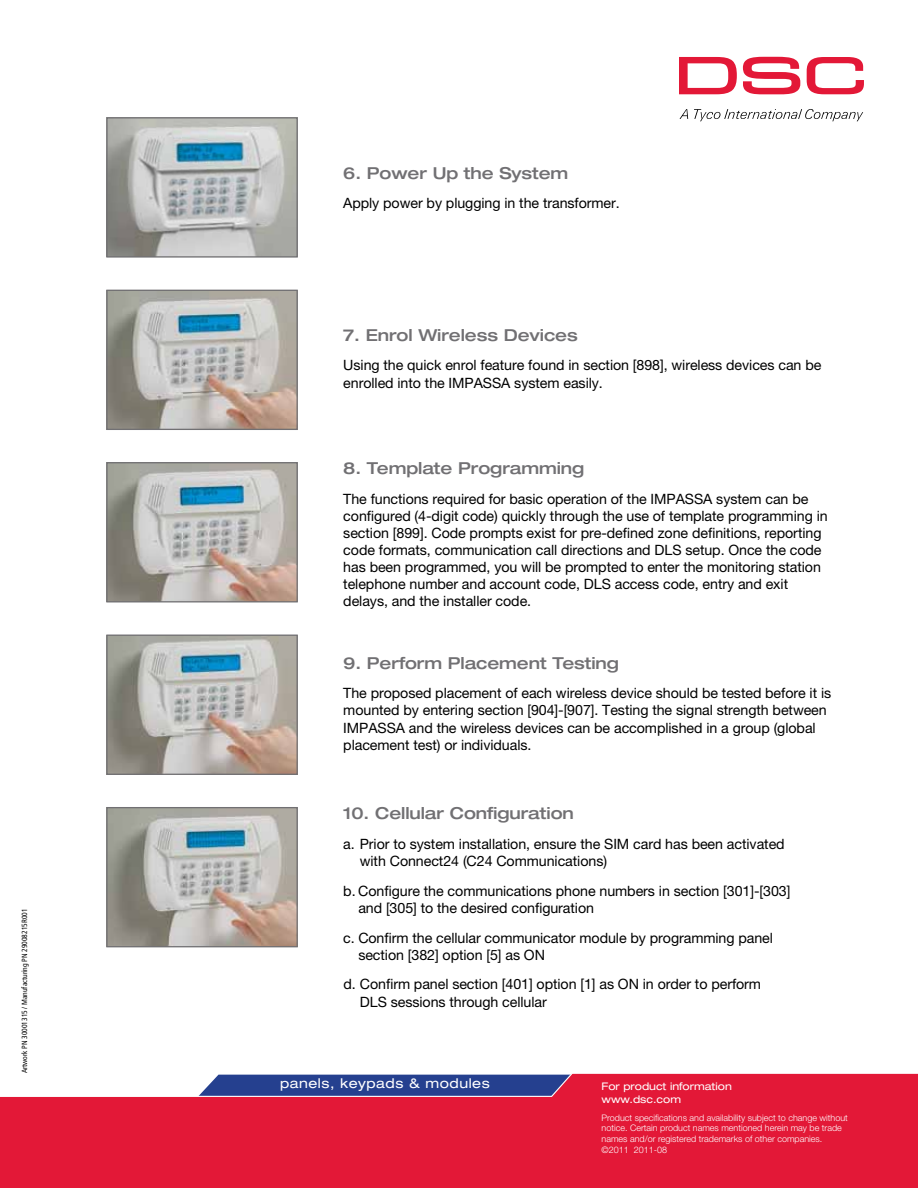
<style>
.page{position:relative;width:918px;height:1188px;background:#fff}
.page>*{position:absolute;margin:0;border:0;box-sizing:border-box;transform-origin:0 0}
.t1{font:500 expanded 16.5px "Helvetica Neue LT Pro";letter-spacing:-.005em;color:#717073}
.t2{font:14.25px/17.1px "Helvetica Neue LT Pro";letter-spacing:-.005em;color:#000}
.t3{font:expanded 13.5px "Helvetica Neue LT Std";letter-spacing:.04em;color:#fff}
.t4{font:expanded 10.5px/12.6px "Helvetica Neue LT Std";color:#fff}
.t5{font:300 9px/10.8px "Helvetica Neue LT Pro";color:#fff}
.t6{font:condensed 7.5px "Frutiger LT Std";letter-spacing:-.005em;color:#000}
</style>
<div class="page">
<img style="left:108px;top:119px;width:188px;height:137px">
<div style="left:106px;top:117px;width:192px;height:141px;border:1px solid #717073"></div>
<img style="left:108px;top:464px;width:188px;height:136px">
<div style="left:106px;top:462px;width:192px;height:140px;border:1px solid #717073"></div>
<img style="left:108px;top:292px;width:188px;height:136px">
<div style="left:106px;top:290px;width:192px;height:140px;border:1px solid #717073"></div>
<img style="left:108px;top:637px;width:188px;height:136px">
<div style="left:106px;top:635px;width:192px;height:140px;border:1px solid #717073"></div>
<img style="left:108px;top:809px;width:188px;height:136px">
<div style="left:106px;top:807px;width:192px;height:140px;border:1px solid #717073"></div>
<svg style="left:0;top:1073px;width:918px;height:115px;background:#d72849"></svg>
<svg style="left:679px;top:57px;width:58px;height:37px"></svg>
<svg style="left:743px;top:57px;width:57px;height:37px"></svg>
<svg style="left:807px;top:57px;width:57px;height:37px"></svg>
<svg style="left:680px;top:109px;width:8px;height:10px"></svg>
<svg style="left:694px;top:109px;width:169px;height:12px"></svg>
<p class="t6" style="left:20px;top:1073px;width:166px;rotate:-90deg">Artwork PN 30001315 / Manufacturing PN 29008215R001</p>
<p class="t1" style="left:343px;top:162px;width:226px">6. Power Up the System</p>
<p class="t2" style="left:343px;top:195px;width:278px">Apply power by plugging in the transformer.</p>
<p class="t1" style="left:343px;top:324px;width:236px">7. Enrol Wireless Devices</p>
<p class="t2" style="left:343px;top:357px;width:480px">Using the quick enrol feature found in section [898], wireless devices can be enrolled into the IMPASSA system easily.</p>
<p class="t1" style="left:343px;top:458px;width:243px">8. Template Programming</p>
<p class="t2" style="left:343px;top:490px;width:486px">The functions required for basic operation of the IMPASSA system can be configured (4-digit code) quickly through the use of template programming in section [899]. Code prompts exist for pre-defined zone definitions, reporting code formats, communication call directions and DLS setup. Once the code has been programmed, you will be prompted to enter the monitoring station telephone number and account code, DLS access code, entry and exit delays, and the installer code.</p>
<p class="t1" style="left:343px;top:652px;width:277px">9. Perform Placement Testing</p>
<p class="t2" style="left:343px;top:685px;width:489px">The proposed placement of each wireless device should be tested before it is mounted by entering section [904]-[907]. Testing the signal strength between IMPASSA and the wireless devices can be accomplished in a group (global placement test) or individuals.</p>
<p class="t1" style="left:343px;top:803px;width:232px">10. Cellular Configuration</p>
<p class="t2" style="left:360px;top:835px;width:426px;text-indent:-17px">a. Prior to system installation, ensure the SIM card has been activated with Connect24 (C24 Communications)</p>
<p class="t2" style="left:358px;top:882px;width:434px;text-indent:-15px">b. Configure the communications phone numbers in section [301]-[303] and [305] to the desired configuration</p>
<p class="t2" style="left:358px;top:929px;width:416px;text-indent:-15px">c. Confirm the cellular communicator module by programming panel section [382] option [5] as ON</p>
<p class="t2" style="left:360px;top:976px;width:403px;text-indent:-17px">d. Confirm panel section [401] option [1] as ON in order to perform<br>DLS sessions through cellular</p>
<p class="t3" style="left:280px;top:1075px;width:211px">panels, keypads &amp; modules</p>
<p class="t4" style="left:602px;top:1080px;width:132px">For product information www.dsc.com</p>
<p class="t5" style="left:602px;top:1112px;width:248px">Product specifications and availability subject to change without notice. Certain product names mentioned herein may be trade names and/or registered trademarks of other companies. ©2011 2011-08</p>
</div>
